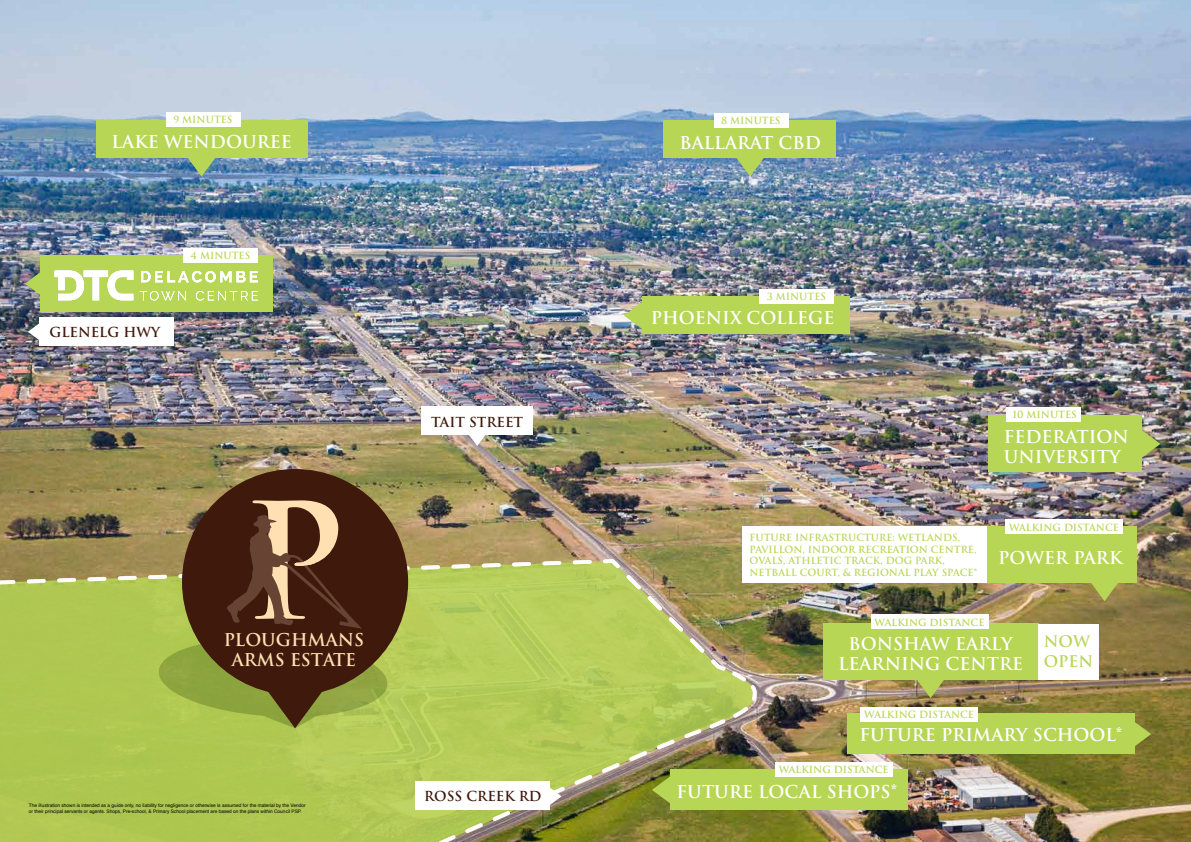
<style>
.page{position:relative;width:1191px;height:842px;background:#fff}
.page>*{position:absolute;margin:0;border:0;box-sizing:border-box;transform-origin:0 0}
.t1{font:700 17.3px/20.1px "Trajan";color:#fff;text-align:center}
.t2{font:700 17.2px/20.1px "Trajan";color:#ffe0b3;text-align:center}
.t3{font:700 15.6px/20.4px "Trajan";color:#b8d656}
.t4{font:700 13.5px "Trajan";color:#3f190b}
.t5{font:700 9.6px/11.6px "Trajan";color:#b8d656}
.t6{font:4.8px/5.8px "Helvetica";color:#000}
</style>
<div class="page">
<img style="left:0;top:0;width:1191px;height:842px">
<div style="left:987px;top:527px;width:149px;height:56px;background:#b8d656"></div>
<div style="left:742px;top:527px;width:245px;height:56px;background:#fff"></div>
<svg style="left:0;top:558px;width:757px;height:284px;background:#aec055"></svg>
<div style="left:97px;top:120px;width:211px;height:38px;background:#b8d656"></div>
<svg style="left:188px;top:158px;width:27px;height:19px"></svg>
<div style="left:642px;top:296px;width:207px;height:38px;background:#b8d656"></div>
<svg style="left:624px;top:302px;width:18px;height:27px"></svg>
<div style="left:664px;top:120px;width:172px;height:38px;background:#b8d656"></div>
<svg style="left:736px;top:158px;width:27px;height:19px"></svg>
<div style="left:421px;top:407px;width:112px;height:28px;background:#fff"></div>
<svg style="left:468px;top:435px;width:18px;height:11px"></svg>
<div style="left:39px;top:318px;width:135px;height:28px;background:#fff"></div>
<svg style="left:28px;top:323px;width:11px;height:17px"></svg>
<div style="left:40px;top:256px;width:233px;height:56px;background:#b8d656"></div>
<svg style="left:1091px;top:583px;width:27px;height:18px"></svg>
<div style="left:823px;top:624px;width:215px;height:56px;background:#b8d656"></div>
<div style="left:670px;top:770px;width:237px;height:40px;background:#b8d656"></div>
<div style="left:847px;top:713px;width:287px;height:40px;background:#b8d656"></div>
<svg style="left:917px;top:680px;width:27px;height:18px"></svg>
<img style="left:401px;top:737px;width:287px;height:105px">
<svg style="left:1134px;top:721px;width:17px;height:26px"></svg>
<svg style="left:141px;top:271px;width:117px;height:11px"></svg>
<svg style="left:140px;top:291px;width:46px;height:9px"></svg>
<svg style="left:196px;top:291px;width:62px;height:9px"></svg>
<svg style="left:25px;top:270px;width:108px;height:30px"></svg>
<div style="left:182px;top:469px;width:226px;height:226px;background:#3f190b;border-radius:50%"></div>
<svg style="left:143px;top:639px;width:260px;height:89px"></svg>
<svg style="left:0;top:500px;width:601px;height:129px"></svg>
<div style="left:1005px;top:519px;width:117px;height:15px;background:#fff"></div>
<div style="left:988px;top:416px;width:154px;height:56px;background:#b8d656"></div>
<svg style="left:1142px;top:430px;width:18px;height:27px"></svg>
<div style="left:1006px;top:407px;width:75px;height:14px;background:#fff"></div>
<div style="left:759px;top:289px;width:75px;height:14px;background:#fff"></div>
<div style="left:713px;top:113px;width:75px;height:15px;background:#fff"></div>
<div style="left:166px;top:112px;width:74px;height:15px;background:#fff"></div>
<div style="left:183px;top:248px;width:75px;height:15px;background:#fff"></div>
<div style="left:870px;top:614px;width:118px;height:15px;background:#fff"></div>
<div style="left:860px;top:707px;width:118px;height:14px;background:#fff"></div>
<div style="left:775px;top:762px;width:117px;height:15px;background:#fff"></div>
<div style="left:1038px;top:624px;width:61px;height:55px;background:#fff"></div>
<p class="t5" style="left:173px;top:114px;width:61px">9 MINUTES</p>
<p class="t5" style="left:721px;top:115px;width:61px">8 MINUTES</p>
<h1 class="t1" style="left:111px;top:132px;width:182px">LAKE WENDOUREE</h1>
<h3 class="t4" style="left:49px;top:324px;width:112px">GLENELG HWY</h3>
<p class="t5" style="left:191px;top:250px;width:61px">4 MINUTES</p>
<h3 class="t4" style="left:431px;top:414px;width:93px">TAIT STREET</h3>
<h2 class="t2" style="left:224px;top:630px;width:142px">PLOUGHMANS<br>ARMS ESTATE</h2>
<p class="t6" style="left:29px;top:802px;width:278px">The illustration shown is intended as a guide only, no liability for negligence or otherwise is assumed for the material by the Vendor or their principal servants or agents. Shops, Pre-school, &amp; Primary School placement are based on the plans within Council PSP.</p>
<h3 class="t4" style="left:424px;top:787px;width:119px">ROSS CREEK RD</h3>
<h1 class="t1" style="left:679px;top:133px;width:143px">BALLARAT CBD</h1>
<p class="t5" style="left:767px;top:290px;width:60px">3 MINUTES</p>
<h1 class="t1" style="left:651px;top:307px;width:185px">PHOENIX COLLEGE</h1>
<p class="t5" style="left:1012px;top:409px;width:66px">10 MINUTES</p>
<h1 class="t1" style="left:1003px;top:427px;width:126px;text-align:left">FEDERATION<br>UNIVERSITY</h1>
<p class="t5" style="left:749px;top:532px;width:229px">FUTURE INFRASTRUCTURE: WETLANDS, PAVILLON, INDOOR RECREATION CENTRE, OVALS, ATHLETIC TRACK, DOG PARK, NETBALL COURT, &amp; REGIONAL PLAY SPACE*</p>
<p class="t5" style="left:1009px;top:521px;width:111px">WALKING DISTANCE</p>
<h1 class="t1" style="left:998px;top:547px;width:126px">POWER PARK</h1>
<p class="t5" style="left:874px;top:616px;width:111px">WALKING DISTANCE</p>
<h1 class="t1" style="left:838px;top:634px;width:186px">BONSHAW EARLY<br>LEARNING CENTRE</h1>
<p class="t5" style="left:864px;top:709px;width:111px">WALKING DISTANCE</p>
<h3 class="t3" style="left:1043px;top:631px;width:51px">NOW<br>OPEN</h3>
<h1 class="t1" style="left:859px;top:725px;width:264px">FUTURE PRIMARY SCHOOL*</h1>
<p class="t5" style="left:778px;top:764px;width:111px">WALKING DISTANCE</p>
<h1 class="t1" style="left:676px;top:782px;width:222px">FUTURE LOCAL SHOPS*</h1>
</div>
